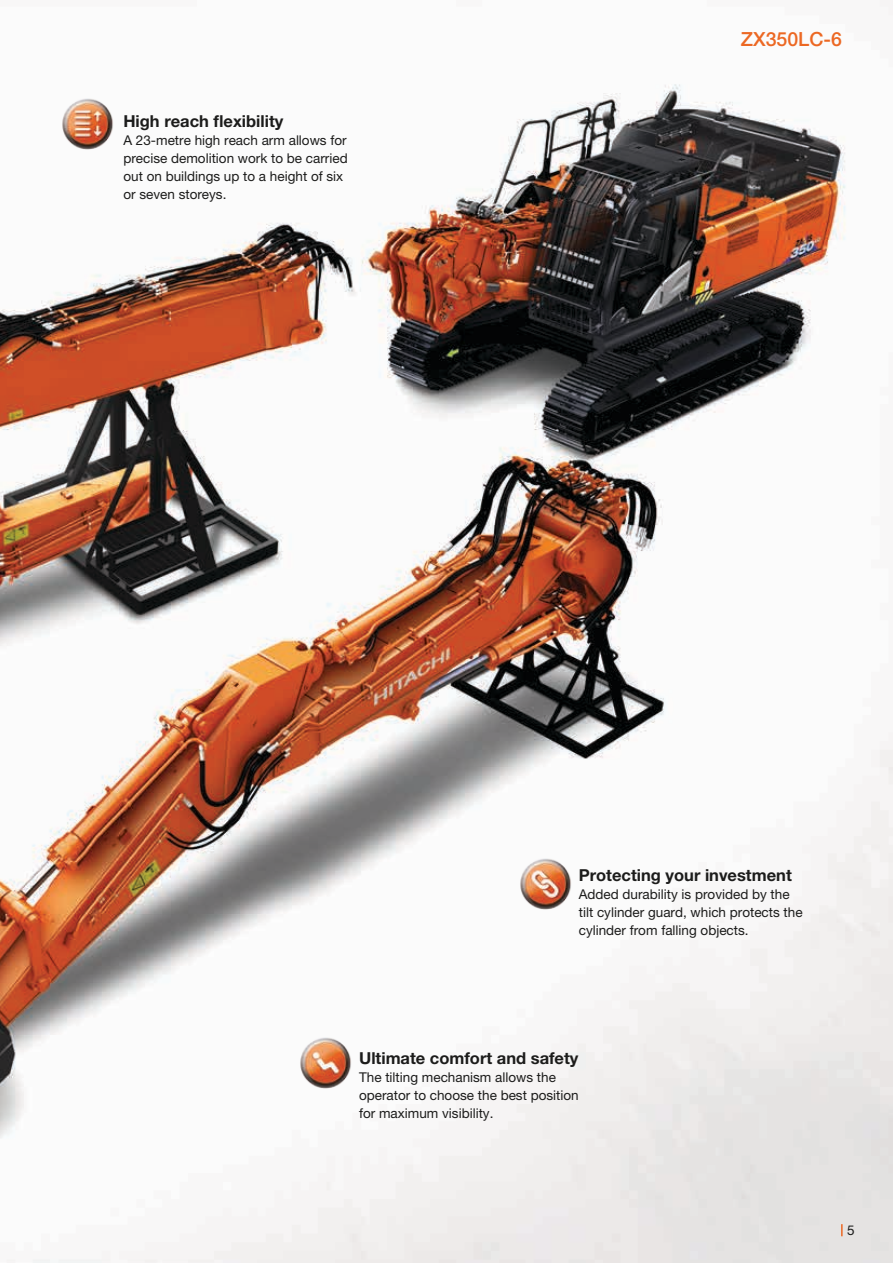
<style>
.page{position:relative;width:893px;height:1263px;background:#fff}
.page>*{position:absolute;margin:0;border:0;box-sizing:border-box;transform-origin:0 0}
.t1{font:500 19.5px "Helvetica Neue LT Pro";color:#ec6823}
.t2{font:700 16.5px "Helvetica Neue LT Pro";color:#1c1c1b}
.t3{font:13.5px/18px "Helvetica Neue LT Pro";color:#1c1c1b}
</style>
<div class="page">
<img style="left:0;top:0;width:893px;height:1263px">
<img style="left:51px;top:95px;width:65px;height:65px">
<img style="left:289px;top:1034px;width:65px;height:65px">
<img style="left:509px;top:855px;width:65px;height:64px">
<svg style="left:841px;top:1224px;width:2px;height:12px"></svg>
<p class="t2" style="left:123px;top:111px;width:162px">High reach flexibility</p>
<p class="t3" style="left:123px;top:131px;width:226px">A 23-metre high reach arm allows for precise demolition work to be carried out on buildings up to a height of six or seven storeys.</p>
<h1 class="t1" style="left:741px;top:27px;width:103px">ZX350LC‑6</h1>
<p class="t2" style="left:579px;top:865px;width:214px">Protecting your investment</p>
<p class="t3" style="left:579px;top:885px;width:225px">Added durability is provided by the tilt cylinder guard, which protects the cylinder from falling objects.</p>
<p class="t2" style="left:359px;top:1048px;width:221px">Ultimate comfort and safety</p>
<p class="t3" style="left:359px;top:1068px;width:221px">The tilting mechanism allows the operator to choose the best position for maximum visibility.</p>
<p class="t3" style="left:847px;top:1221px;width:9px">5</p>
</div>
